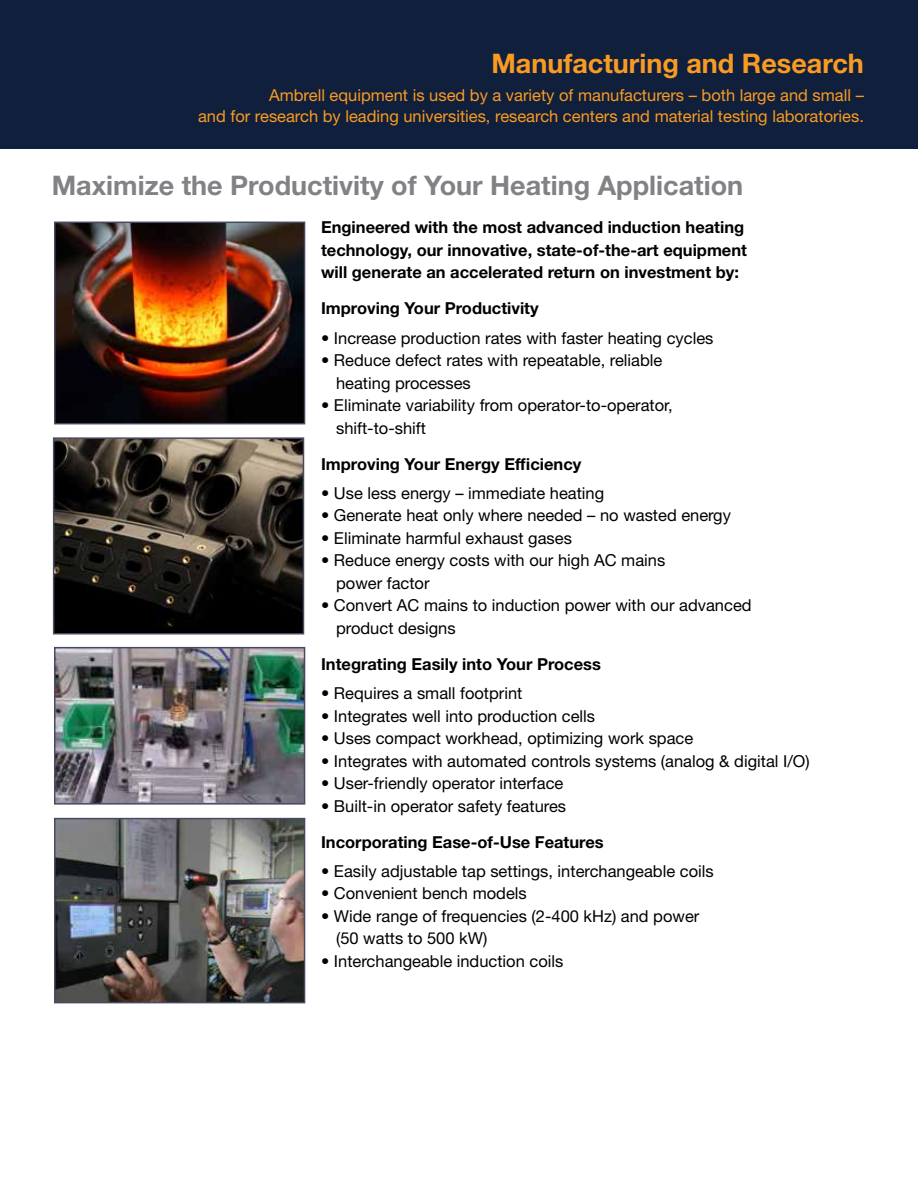
<style>
.page{position:relative;width:918px;height:1188px;background:#fff}
.page>*{position:absolute;margin:0;border:0;box-sizing:border-box;transform-origin:0 0}
.t1{font:700 27px "Helvetica Neue LT Std";color:#808285}
.t2{font:700 27px "Helvetica Neue LT Std";color:#f99b23}
.t3{font:16.5px/22.5px "Helvetica Neue LT Std";color:#000}
.t4{font:700 16.5px/22.5px "Helvetica Neue LT Std";color:#000}
.t5{font:16.5px/21px "Helvetica Neue LT Std";color:#f99b23;text-align:right}
</style>
<div class="page">
<div style="left:0;top:0;width:918px;height:148px;background:#101f3b"></div>
<img style="left:57px;top:225px;width:245px;height:196px">
<div style="left:54px;top:222px;width:251px;height:202px;border:2px solid #484a60"></div>
<img style="left:57px;top:821px;width:245px;height:179px">
<div style="left:54px;top:818px;width:251px;height:185px;border:2px solid #484a60"></div>
<img style="left:56px;top:440px;width:245px;height:191px">
<div style="left:53px;top:437px;width:251px;height:197px;border:2px solid #484a60"></div>
<img style="left:57px;top:650px;width:245px;height:152px">
<div style="left:54px;top:647px;width:251px;height:158px;border:2px solid #484a60"></div>
<h1 class="t2" style="left:491px;top:47px;width:374px">Manufacturing and Research</h1>
<p class="t5" style="left:198px;top:84px;width:667px">Ambrell equipment is used by a variety of manufacturers – both large and small –<br>and for research by leading universities, research centers and material testing laboratories.</p>
<h1 class="t1" style="left:52px;top:168px;width:693px">Maximize the Productivity of Your Heating Application</h1>
<p class="t4" style="left:321px;top:216px;width:427px">Engineered with the most advanced induction heating technology, our innovative, state-of-the-art equipment will generate an accelerated return on investment by:</p>
<p class="t4" style="left:321px;top:297px;width:219px">Improving Your Productivity</p>
<p class="t3" style="left:321px;top:326px;width:394px">• Increase production rates with faster heating cycles</p>
<p class="t3" style="left:336px;top:349px;width:328px;text-indent:-15px">• Reduce defect rates with repeatable, reliable heating processes</p>
<p class="t3" style="left:336px;top:394px;width:338px;text-indent:-15px">• Eliminate variability from operator-to-operator, shift-to-shift</p>
<p class="t4" style="left:321px;top:452px;width:262px">Improving Your Energy Efficiency</p>
<p class="t3" style="left:321px;top:482px;width:285px">• Use less energy – immediate heating</p>
<p class="t3" style="left:321px;top:504px;width:411px">• Generate heat only where needed – no wasted energy</p>
<p class="t3" style="left:321px;top:527px;width:252px">• Eliminate harmful exhaust gases</p>
<p class="t3" style="left:336px;top:549px;width:331px;text-indent:-15px">• Reduce energy costs with our high AC mains power factor</p>
<p class="t3" style="left:336px;top:594px;width:417px;text-indent:-15px">• Convert AC mains to induction power with our advanced product designs</p>
<p class="t4" style="left:321px;top:652px;width:281px">Integrating Easily into Your Process</p>
<p class="t3" style="left:321px;top:682px;width:203px">• Requires a small footprint</p>
<p class="t3" style="left:321px;top:704px;width:276px">• Integrates well into production cells</p>
<p class="t3" style="left:321px;top:727px;width:374px">• Uses compact workhead, optimizing work space</p>
<p class="t3" style="left:321px;top:749px;width:490px">• Integrates with automated controls systems (analog &amp; digital I/O)</p>
<p class="t3" style="left:321px;top:772px;width:244px">• User-friendly operator interface</p>
<p class="t3" style="left:321px;top:794px;width:247px">• Built-in operator safety features</p>
<p class="t4" style="left:321px;top:830px;width:284px">Incorporating Ease-of-Use Features</p>
<p class="t3" style="left:321px;top:860px;width:394px">• Easily adjustable tap settings, interchangeable coils</p>
<p class="t3" style="left:321px;top:882px;width:207px">• Convenient bench models</p>
<p class="t3" style="left:336px;top:905px;width:365px;text-indent:-15px">• Wide range of frequencies (2-400 kHz) and power (50 watts to 500 kW)</p>
<p class="t3" style="left:321px;top:950px;width:244px">• Interchangeable induction coils</p>
</div>
